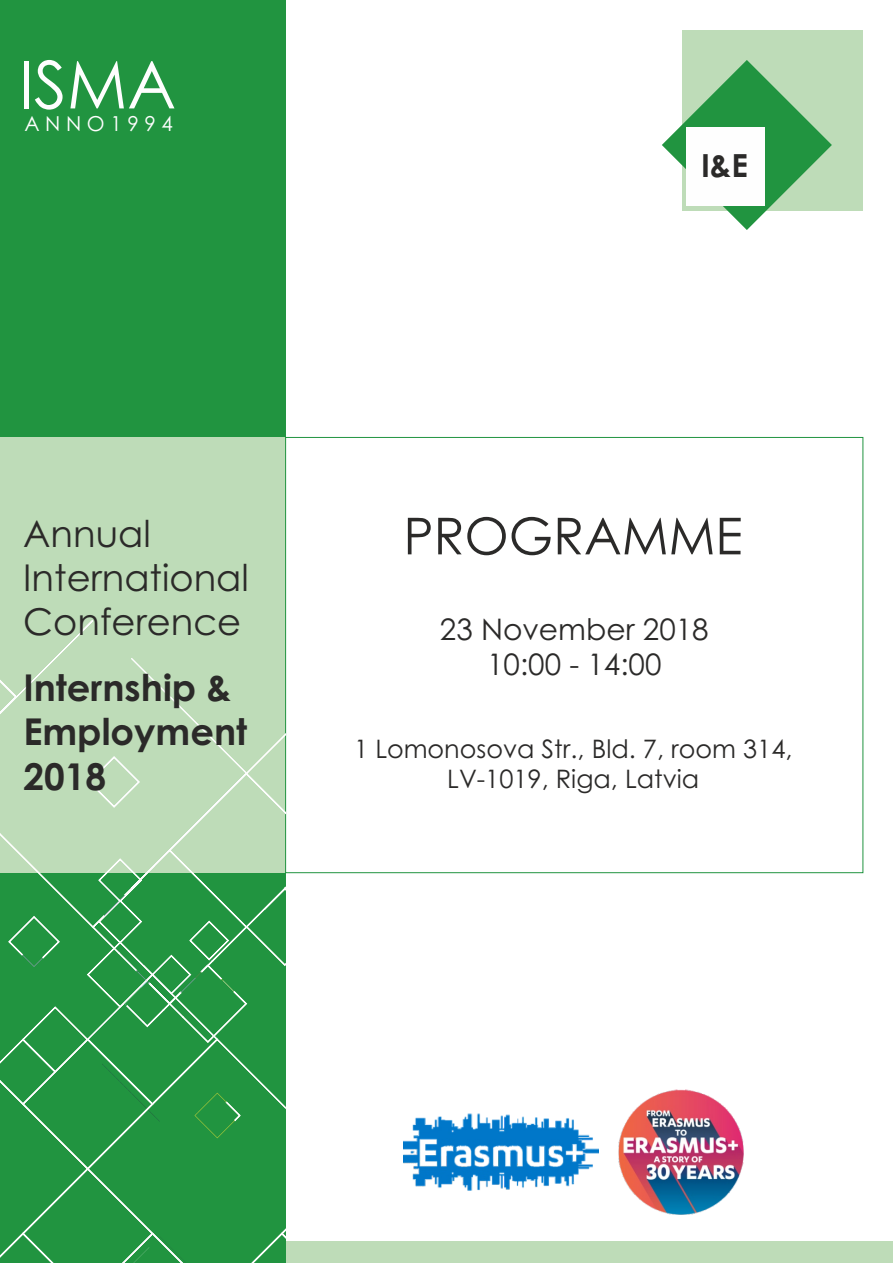
<style>
.page{position:relative;width:893px;height:1263px;background:#fff}
.page>*{position:absolute;margin:0;border:0;box-sizing:border-box;transform-origin:0 0}
.t1{font:65.85px "Century Gothic";color:#fefefe}
.t2{font:50.85px "Century Gothic";color:#2b2a29}
.t3{font:36.9px/44px "Century Gothic";color:#2b2a29}
.t4{font:700 36.9px/44.8px "Century Gothic";color:#2b2a29}
.t5{font:700 31.8px "Century Gothic";color:#2b2a29}
.t6{font:29.7px/35.4px "Century Gothic";color:#2b2a29;text-align:center}
.t7{font:25.5px/30.3px "Century Gothic";color:#2b2a29;text-align:center}
.t8{font:20.55px "Century Gothic";letter-spacing:.275em;color:#fefefe}
</style>
<div class="page">
<div style="left:0;top:1242px;width:893px;height:21px;background:#bedcb8"></div>
<img style="left:404px;top:1113px;width:195px;height:77px">
<img style="left:618px;top:1089px;width:126px;height:126px">
<div style="left:0;top:0;width:286px;height:1263px;background:#219440"></div>
<div style="left:682px;top:30px;width:181px;height:181px;background:#bedcb8"></div>
<svg style="left:662px;top:60px;width:170px;height:170px"></svg>
<div style="left:687px;top:127px;width:78px;height:78px;background:#fefefe"></div>
<div style="left:0;top:437px;width:286px;height:436px;background:#bedcb8"></div>
<svg style="left:0;top:620px;width:286px;height:643px"></svg>
<h1 class="t1" style="left:19px;top:59px;width:158px">ISMA</h1>
<p class="t8" style="left:24px;top:115px;width:150px">ANNO 1994</p>
<p class="t5" style="left:701px;top:153px;width:49px">I&amp;E</p>
<h3 class="t3" style="left:23px;top:514px;width:227px">Annual<br>International<br>Conference</h3>
<h3 class="t4" style="left:23px;top:668px;width:225px">Internship &amp;<br>Employment<br>2018</h3>
<h2 class="t2" style="left:403px;top:516px;width:341px">PROGRAMME</h2>
<p class="t6" style="left:440px;top:614px;width:270px">23 November 2018<br>10:00 - 14:00</p>
<p class="t7" style="left:354px;top:736px;width:440px">1 Lomonosova Str., Bld. 7, room 314,<br>LV-1019, Riga, Latvia</p>
</div>
